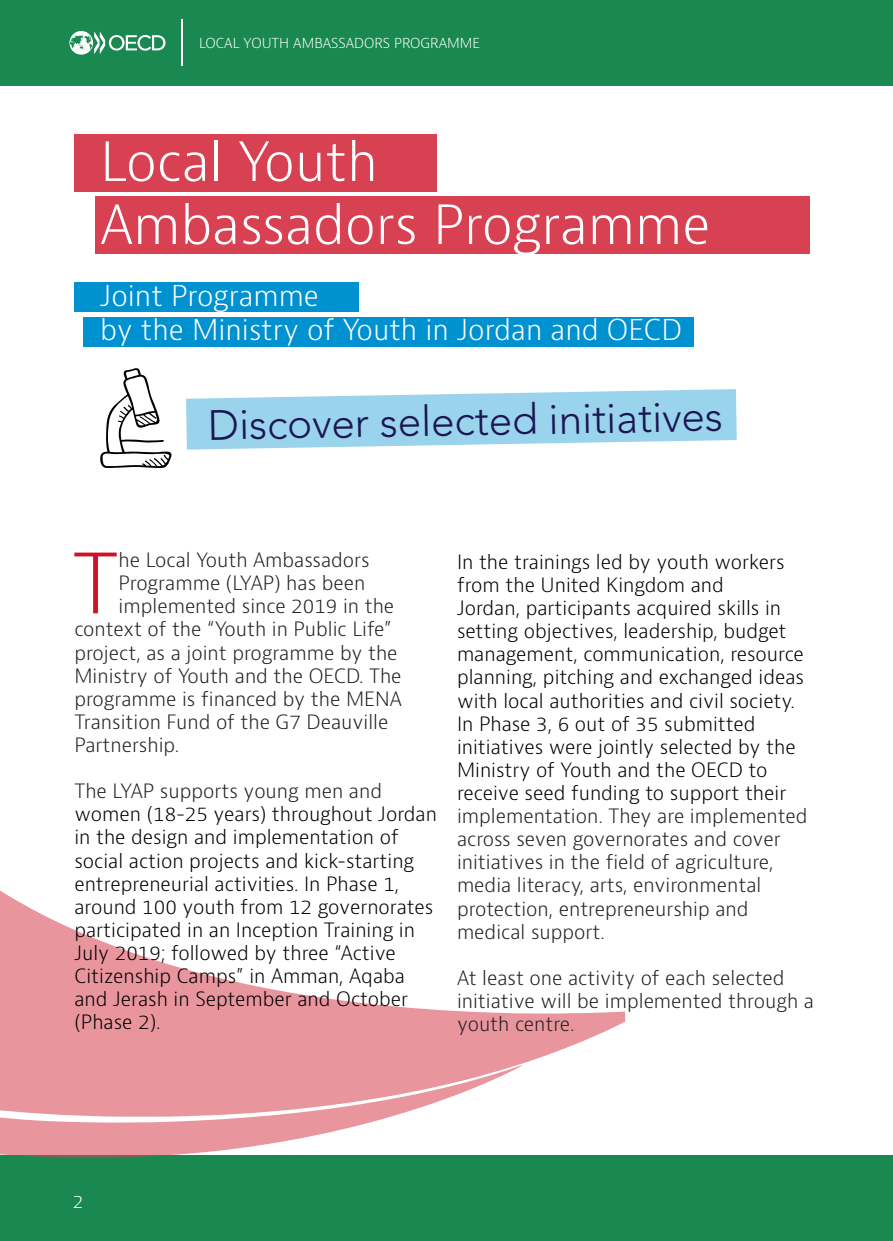
<style>
.page{position:relative;width:893px;height:1241px;background:#fff}
.page>*{position:absolute;margin:0;border:0;box-sizing:border-box;transform-origin:0 0}
.t1{font:300 80.67px "OECD Bernini";color:#cf1226}
.t2{font:300 52.5px/63px "OECD Bernini";color:#fff}
.t3{font:300 42px "Avenir LT Std";color:#1d1654}
.t4{font:300 28px/33.6px "OECD Bernini";color:#fff}
.t5{font:300 19.25px/23.1px "OECD Bernini";color:#000}
.t6{font:300 19.25px/23.1px "OECD Bernini";color:#231f20}
.t7{font:300 17.5px "OECD Bernini";color:#fff}
.t8{font:300 13.47px "OECD Bernini";color:#fff}
</style>
<div class="page">
<div style="left:0;top:1155px;width:893px;height:85px;background:#1a8851"></div>
<div style="left:0;top:0;width:893px;height:86px;background:#1a8851"></div>
<svg style="left:69px;top:31px;width:96px;height:24px"></svg>
<hr style="left:181px;top:19px;width:2px;height:47px;background:#fff">
<svg style="left:0;top:890px;width:625px;height:174px"></svg>
<svg style="left:0;top:1064px;width:522px;height:93px;fill:#e9959e"></svg>
<div style="left:74px;top:134px;width:363px;height:57px;background:#d84151"></div>
<div style="left:95px;top:196px;width:714px;height:58px;background:#d84151"></div>
<div style="left:74px;top:282px;width:284px;height:29px;background:#0091d1"></div>
<div style="left:83px;top:317px;width:610px;height:29px;background:#0091d1"></div>
<svg style="left:186px;top:389px;width:551px;height:60px;background:#a9d9ee"></svg>
<svg style="left:100px;top:368px;width:72px;height:100px"></svg>
<p class="t8" style="left:199px;top:34px;width:282px">LOCAL YOUTH AMBASSADORS PROGRAMME</p>
<h2 class="t2" style="left:100px;top:131px;width:612px">Local Youth<br>Ambassadors Programme</h2>
<h3 class="t4" style="left:100px;top:280px;width:583px">Joint Programme<br>by the Ministry of Youth in Jordan and OECD</h3>
<h3 class="t3" style="left:208px;top:400px;width:516px;rotate:-1deg">Discover selected initiatives</h3>
<h1 class="t1" style="left:72px;top:530px;width:48px">T</h1>
<p class="t6" style="left:119px;top:548px;width:252px">he Local Youth Ambassadors</p>
<p class="t6" style="left:119px;top:572px;width:248px">Programme (LYAP) has been</p>
<p class="t6" style="left:119px;top:595px;width:277px">implemented since 2019 in the</p>
<p class="t6" style="left:74px;top:618px;width:319px">context of the “Youth in Public Life”</p>
<p class="t6" style="left:74px;top:641px;width:325px">project, as a joint programme by the</p>
<p class="t6" style="left:74px;top:664px;width:329px">Ministry of Youth and the OECD. The</p>
<p class="t6" style="left:74px;top:687px;width:329px">programme is financed by the MENA</p>
<p class="t6" style="left:74px;top:710px;width:316px">Transition Fund of the G7 Deauville</p>
<p class="t6" style="left:74px;top:733px;width:106px">Partnership.</p>
<p class="t6" style="left:74px;top:779px;width:309px">The LYAP supports young men and</p>
<p class="t5" style="left:74px;top:803px;width:364px">women (18-25 years) throughout Jordan in the design and implementation of social action projects and kick-starting entrepreneurial activities. In Phase 1, around 100 youth from 12 governorates participated in an Inception Training in July 2019; followed by three “Active Citizenship Camps” in Amman, Aqaba and Jerash in September and October (Phase 2).</p>
<p class="t5" style="left:457px;top:550px;width:349px">In the trainings led by youth workers from the United Kingdom and<br>Jordan, participants acquired skills in setting objectives, leadership, budget management, communication, resource planning, pitching and exchanged ideas with local authorities and civil society.<br>In Phase 3, 6 out of 35 submitted initiatives were jointly selected by the Ministry of Youth and the OECD to receive seed funding to support their</p>
<p class="t6" style="left:457px;top:804px;width:352px">implementation. They are implemented across seven governorates and cover initiatives in the field of agriculture, media literacy, arts, environmental protection, entrepreneurship and medical support.</p>
<p class="t6" style="left:457px;top:966px;width:359px">At least one activity of each selected initiative will be implemented through a youth centre.</p>
<p class="t7" style="left:73px;top:1189px;width:12px">2</p>
</div>
